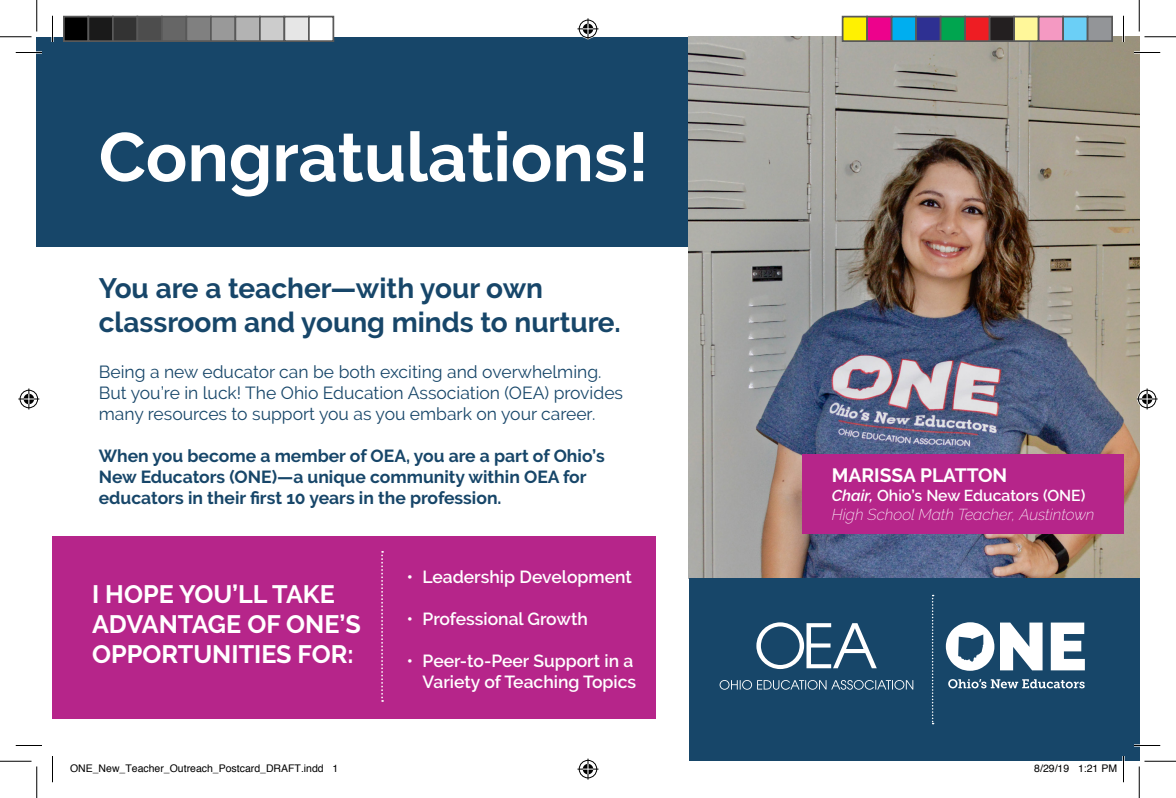
<style>
.page{position:relative;width:1176px;height:798px;background:#fff}
.page>*{position:absolute;margin:0;border:0;box-sizing:border-box;transform-origin:0 0}
.t1{font:700 68.6px "Raleway";color:#fff}
.t2{font:700 28px/33.6px "Raleway";color:#174669}
.t3{font:700 25.2px/30.1px "Raleway";color:#fff}
.t4{font:700 19.25px "Raleway";color:#fff}
.t5{font:17.5px/21px "Raleway";color:#174669}
.t6{font:700 17.5px/21px "Raleway";color:#174669}
.t7{font:600 17.5px/21px "Raleway";color:#fff;text-align:right}
.t8{font:italic 200 15.75px/18.9px "Raleway";color:#fff}
.t9{font:10.5px "Helvetica";color:#000}
.s1{font-weight:600}
.s2{font-weight:600;font-style:normal}
</style>
<div class="page">
<div style="left:52px;top:536px;width:604px;height:183px;background:#b6258a"></div>
<div style="left:37px;top:37px;width:652px;height:210px;background:#174669"></div>
<img style="left:689px;top:37px;width:450px;height:542px">
<div style="left:802px;top:454px;width:322px;height:79px;background:#b6258a"></div>
<div style="left:689px;top:579px;width:450px;height:182px;background:#174669"></div>
<svg style="left:381px;top:551px;width:2px;height:151px"></svg>
<svg style="left:756px;top:622px;width:121px;height:47px"></svg>
<svg style="left:720px;top:680px;width:193px;height:10px"></svg>
<svg style="left:932px;top:595px;width:2px;height:129px"></svg>
<svg style="left:1000px;top:623px;width:43px;height:47px"></svg>
<svg style="left:1051px;top:623px;width:34px;height:47px"></svg>
<svg style="left:948px;top:679px;width:137px;height:9px"></svg>
<svg style="left:946px;top:622px;width:48px;height:49px"></svg>
<hr style="left:16px;top:51px;width:26px;height:3px;background:#fff">
<hr style="left:1134px;top:51px;width:26px;height:3px;background:#fff">
<hr style="left:1134px;top:744px;width:26px;height:3px;background:#fff">
<hr style="left:51px;top:16px;width:3px;height:26px;background:#fff">
<hr style="left:1122px;top:16px;width:3px;height:26px;background:#fff">
<hr style="left:1122px;top:756px;width:3px;height:26px;background:#fff">
<svg style="left:16px;top:52px;width:26px;height:1px"></svg>
<svg style="left:1134px;top:52px;width:26px;height:1px"></svg>
<svg style="left:16px;top:745px;width:26px;height:1px"></svg>
<svg style="left:1134px;top:745px;width:26px;height:1px"></svg>
<svg style="left:52px;top:16px;width:1px;height:26px"></svg>
<svg style="left:52px;top:756px;width:1px;height:26px"></svg>
<svg style="left:1123px;top:16px;width:1px;height:26px"></svg>
<svg style="left:1123px;top:756px;width:1px;height:26px"></svg>
<hr style="left:0;top:36px;width:32px;height:1px;background:#000">
<hr style="left:1144px;top:36px;width:32px;height:1px;background:#000">
<hr style="left:0;top:761px;width:32px;height:1px;background:#000">
<hr style="left:1144px;top:761px;width:32px;height:1px;background:#000">
<hr style="left:36px;top:0;width:1px;height:32px;background:#000">
<hr style="left:36px;top:766px;width:1px;height:32px;background:#000">
<hr style="left:1139px;top:0;width:1px;height:32px;background:#000">
<hr style="left:1139px;top:766px;width:1px;height:32px;background:#000">
<svg style="left:578px;top:18px;width:20px;height:21px"></svg>
<svg style="left:578px;top:759px;width:20px;height:21px"></svg>
<svg style="left:18px;top:388px;width:21px;height:22px"></svg>
<svg style="left:1137px;top:388px;width:21px;height:22px"></svg>
<div style="left:64px;top:17px;width:24px;height:24px;background:#000"></div>
<div style="left:63px;top:16px;width:26px;height:26px;border:2px solid #595959"></div>
<div style="left:88px;top:17px;width:25px;height:24px;background:#1a1a1a"></div>
<div style="left:88px;top:16px;width:26px;height:26px;border:2px solid #595959"></div>
<div style="left:113px;top:17px;width:24px;height:24px;background:#333"></div>
<div style="left:112px;top:16px;width:26px;height:26px;border:2px solid #595959"></div>
<div style="left:137px;top:17px;width:25px;height:24px;background:#4d4d4d"></div>
<div style="left:136px;top:16px;width:27px;height:26px;border:2px solid #595959"></div>
<div style="left:162px;top:17px;width:24px;height:24px;background:#666"></div>
<div style="left:161px;top:16px;width:26px;height:26px;border:2px solid #595959"></div>
<div style="left:186px;top:17px;width:25px;height:24px;background:#808080"></div>
<div style="left:186px;top:16px;width:26px;height:26px;border:2px solid #595959"></div>
<div style="left:211px;top:17px;width:24px;height:24px;background:#999"></div>
<div style="left:210px;top:16px;width:26px;height:26px;border:2px solid #595959"></div>
<div style="left:235px;top:17px;width:25px;height:24px;background:#b3b3b3"></div>
<div style="left:234px;top:16px;width:27px;height:26px;border:2px solid #595959"></div>
<div style="left:260px;top:17px;width:24px;height:24px;background:#ccc"></div>
<div style="left:259px;top:16px;width:26px;height:26px;border:2px solid #595959"></div>
<div style="left:284px;top:17px;width:25px;height:24px;background:#e6e6e6"></div>
<div style="left:284px;top:16px;width:26px;height:26px;border:2px solid #595959"></div>
<div style="left:309px;top:17px;width:24px;height:24px;background:#fff"></div>
<div style="left:308px;top:16px;width:26px;height:26px;border:2px solid #595959"></div>
<div style="left:843px;top:17px;width:24px;height:24px;background:#fff101"></div>
<div style="left:842px;top:16px;width:26px;height:26px;border:2px solid #595959"></div>
<div style="left:867px;top:17px;width:25px;height:24px;background:#ed028c"></div>
<div style="left:866px;top:16px;width:26px;height:26px;border:2px solid #595959"></div>
<div style="left:892px;top:17px;width:24px;height:24px;background:#00aeef"></div>
<div style="left:891px;top:16px;width:26px;height:26px;border:2px solid #595959"></div>
<div style="left:916px;top:17px;width:25px;height:24px;background:#2e3092"></div>
<div style="left:915px;top:16px;width:27px;height:26px;border:2px solid #595959"></div>
<div style="left:941px;top:17px;width:24px;height:24px;background:#00a54f"></div>
<div style="left:940px;top:16px;width:26px;height:26px;border:2px solid #595959"></div>
<div style="left:965px;top:17px;width:25px;height:24px;background:#ee1d23"></div>
<div style="left:964px;top:16px;width:26px;height:26px;border:2px solid #595959"></div>
<div style="left:990px;top:17px;width:24px;height:24px;background:#231f20"></div>
<div style="left:989px;top:16px;width:26px;height:26px;border:2px solid #595959"></div>
<div style="left:1014px;top:17px;width:25px;height:24px;background:#fff79a"></div>
<div style="left:1013px;top:16px;width:27px;height:26px;border:2px solid #595959"></div>
<div style="left:1039px;top:17px;width:24px;height:24px;background:#f499c2"></div>
<div style="left:1038px;top:16px;width:26px;height:26px;border:2px solid #595959"></div>
<div style="left:1063px;top:17px;width:25px;height:24px;background:#6bcff6"></div>
<div style="left:1062px;top:16px;width:26px;height:26px;border:2px solid #595959"></div>
<div style="left:1088px;top:17px;width:24px;height:24px;background:#939598"></div>
<div style="left:1087px;top:16px;width:26px;height:26px;border:2px solid #595959"></div>
<p class="t1" style="left:99px;top:118px;width:552px">Congratulations!</p>
<p class="t2" style="left:99px;top:272px;width:524px">You are a teacher—with your own classroom and young minds to nurture.</p>
<p class="t5" style="left:99px;top:361px;width:526px">Being a new educator can be both exciting and overwhelming.<br>But you’re in luck! The Ohio Education Association (OEA) provides many resources to support you as you embark on your career.</p>
<p class="t6" style="left:99px;top:445px;width:508px">When you become a member of OEA, you are a part of Ohio’s<br>New Educators (ONE)—a unique community within OEA for educators in their first 10 years in the profession.</p>
<p class="t3" style="left:92px;top:579px;width:270px">I HOPE YOU’LL TAKE<br>ADVANTAGE OF ONE’S<br>OPPORTUNITIES FOR:</p>
<p class="t7" style="left:407px;top:567px;width:227px">• Leadership Development</p>
<p class="t7" style="left:407px;top:609px;width:183px">• Professional Growth</p>
<p class="t7" style="left:407px;top:651px;width:231px">• Peer-to-Peer Support in a<br>Variety of Teaching Topics</p>
<p class="t4" style="left:832px;top:464px;width:177px">MARISSA PLATTON</p>
<p class="t8" style="left:832px;top:486px;width:264px"><span class="s1">Chair,</span> <span class="s2">Ohio’s New Educators (ONE)<br></span>High School Math Teacher, Austintown</p>
<p class="t9" style="left:70px;top:760px;width:270px">ONE_New_Teacher_Outreach_Postcard_DRAFT.indd 1</p>
<p class="t9" style="left:1034px;top:760px;width:84px">8/29/19 1:21 PM</p>
</div>
